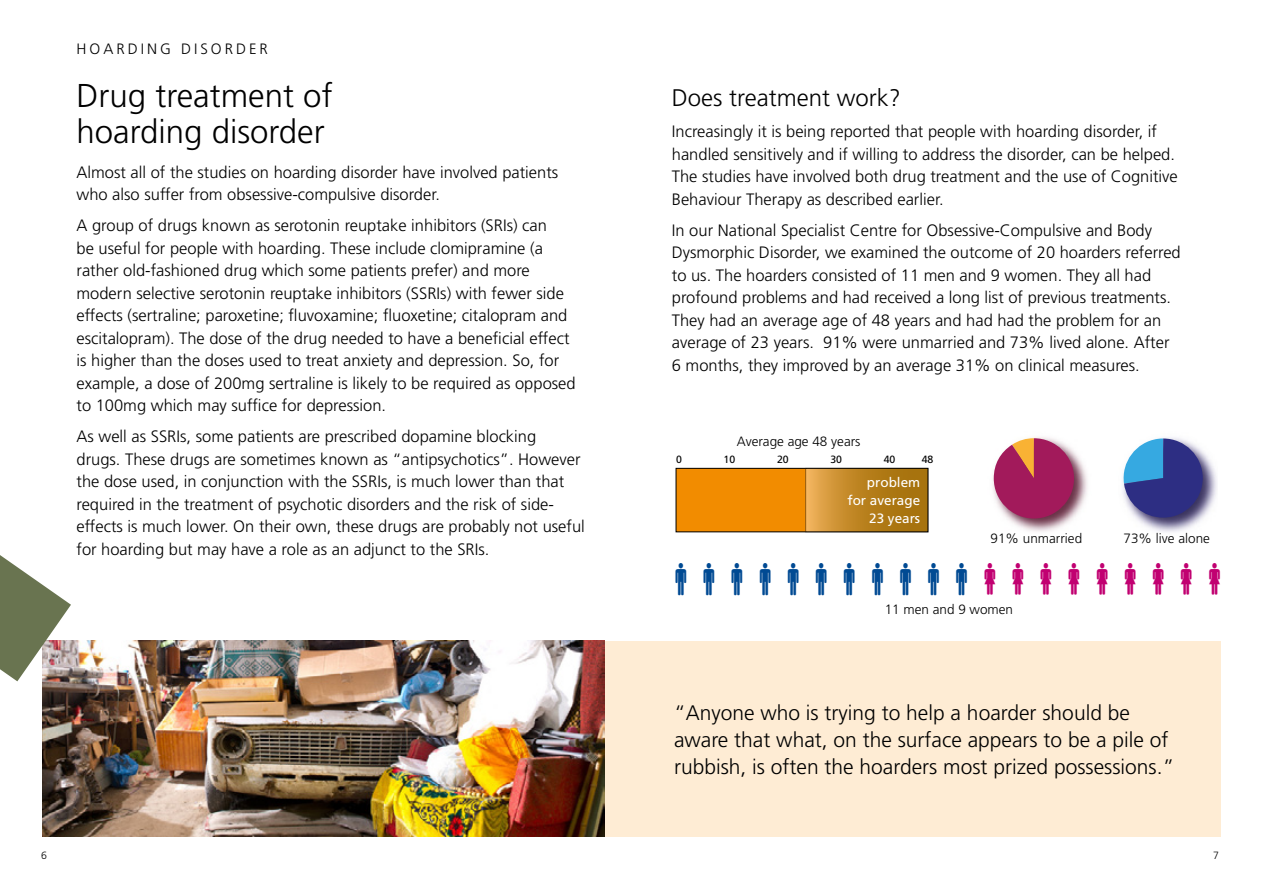
<style>
.page{position:relative;width:1263px;height:893px;background:#fff}
.page>*{position:absolute;margin:0;border:0;box-sizing:border-box;transform-origin:0 0}
.larger_subhead{font:300 33px/36px "Frutiger";color:#000}
.body{font:300 24px "Frutiger";color:#000}
.subhead{font:300 21px/27px "Frutiger";color:#000}
.body-2{font:300 16.5px/22.5px "Frutiger";color:#000}
.body-3{font:300 15px "Frutiger";letter-spacing:.2em;color:#000}
.body-4{font:300 13.5px "Frutiger";color:#000}
.body-5{font:13.5px/18px "Frutiger";color:#fff;text-align:right}
.t1{font:10.5px "Frutiger";color:#000}
.Folio{font:300 10.5px "Frutiger";color:#000}
</style>
<div class="page">
<img style="left:43px;top:641px;width:561px;height:195px">
<div style="left:604px;top:641px;width:616px;height:195px;background:#feecd4"></div>
<img style="left:993px;top:437px;width:95px;height:95px">
<svg style="left:994px;top:438px;width:80px;height:80px;background:#b2486f"></svg>
<img style="left:1136px;top:437px;width:81px;height:95px">
<svg style="left:1123px;top:438px;width:80px;height:80px;background:#5169a8"></svg>
<div style="left:676px;top:468px;width:252px;height:64px;background:#f28c00"></div>
<div style="left:676px;top:468px;width:252px;height:64px;border:1px solid #000"></div>
<svg style="left:807px;top:470px;width:119px;height:60px;background:#be8625"></svg>
<div style="left:805px;top:468px;width:123px;height:64px;border:1px solid #000"></div>
<svg style="left:0;top:555px;width:71px;height:126px"></svg>
<p class="body-3" style="left:77px;top:41px;width:193px">HOARDING DISORDER</p>
<p class="larger_subhead" style="left:77px;top:77px;width:258px">Drug treatment of hoarding disorder</p>
<p class="body-2" style="left:77px;top:161px;width:483px">Almost all of the studies on hoarding disorder have involved patients who also suffer from obsessive-compulsive disorder.</p>
<p class="body-2" style="left:77px;top:214px;width:501px">A group of drugs known as serotonin reuptake inhibitors (SRIs) can<br>be useful for people with hoarding. These include clomipramine (a rather old-fashioned drug which some patients prefer) and more modern selective serotonin reuptake inhibitors (SSRIs) with fewer side effects (sertraline; paroxetine; fluvoxamine; fluoxetine; citalopram and escitalopram). The dose of the drug needed to have a beneficial effect is higher than the doses used to treat anxiety and depression. So, for example, a dose of 200mg sertraline is likely to be required as opposed to 100mg which may suffice for depression.</p>
<p class="body-2" style="left:77px;top:425px;width:510px">As well as SSRIs, some patients are prescribed dopamine blocking<br>drugs. These drugs are sometimes known as “antipsychotics”. However the dose used, in conjunction with the SSRIs, is much lower than that required in the treatment of psychotic disorders and the risk of side&shy;effects is much lower. On their own, these drugs are probably not useful for hoarding but may have a role as an adjunct to the SRIs.</p>
<p class="body" style="left:672px;top:85px;width:230px">Does treatment work?</p>
<p class="body-2" style="left:672px;top:120px;width:507px">Increasingly it is being reported that people with hoarding disorder, if handled sensitively and if willing to address the disorder, can be helped.<br>The studies have involved both drug treatment and the use of Cognitive Behaviour Therapy as described earlier.</p>
<p class="body-2" style="left:672px;top:219px;width:510px">In our National Specialist Centre for Obsessive-Compulsive and Body Dysmorphic Disorder, we examined the outcome of 20 hoarders referred to us. The hoarders consisted of 11 men and 9 women. They all had profound problems and had received a long list of previous treatments.<br>They had an average age of 48 years and had had the problem for an average of 23 years. 91% were unmarried and 73% lived alone. After 6 months, they improved by an average 31% on clinical measures.</p>
<p class="body-4" style="left:737px;top:433px;width:125px">Average age 48 years</p>
<p class="body-5" style="left:847px;top:473px;width:74px">problem for average<br>23 years</p>
<p class="t1" style="left:676px;top:453px;width:7px">0</p>
<p class="t1" style="left:724px;top:453px;width:13px">10</p>
<p class="t1" style="left:777px;top:453px;width:13px">20</p>
<p class="t1" style="left:830px;top:453px;width:13px">30</p>
<p class="t1" style="left:884px;top:453px;width:13px">40</p>
<p class="t1" style="left:922px;top:453px;width:13px">48</p>
<p class="body-4" style="left:991px;top:531px;width:93px">91% unmarried</p>
<p class="body-4" style="left:1124px;top:531px;width:88px">73% live alone</p>
<p class="body-4" style="left:885px;top:602px;width:130px">11 men and 9 women</p>
<p class="subhead" style="left:674px;top:699px;width:502px">“Anyone who is trying to help a hoarder should be aware that what, on the surface appears to be a pile of rubbish, is often the hoarders most prized possessions.”</p>
<p class="Folio" style="left:41px;top:849px;width:7px">6</p>
<p class="Folio" style="left:1213px;top:849px;width:7px">7</p>
</div>
